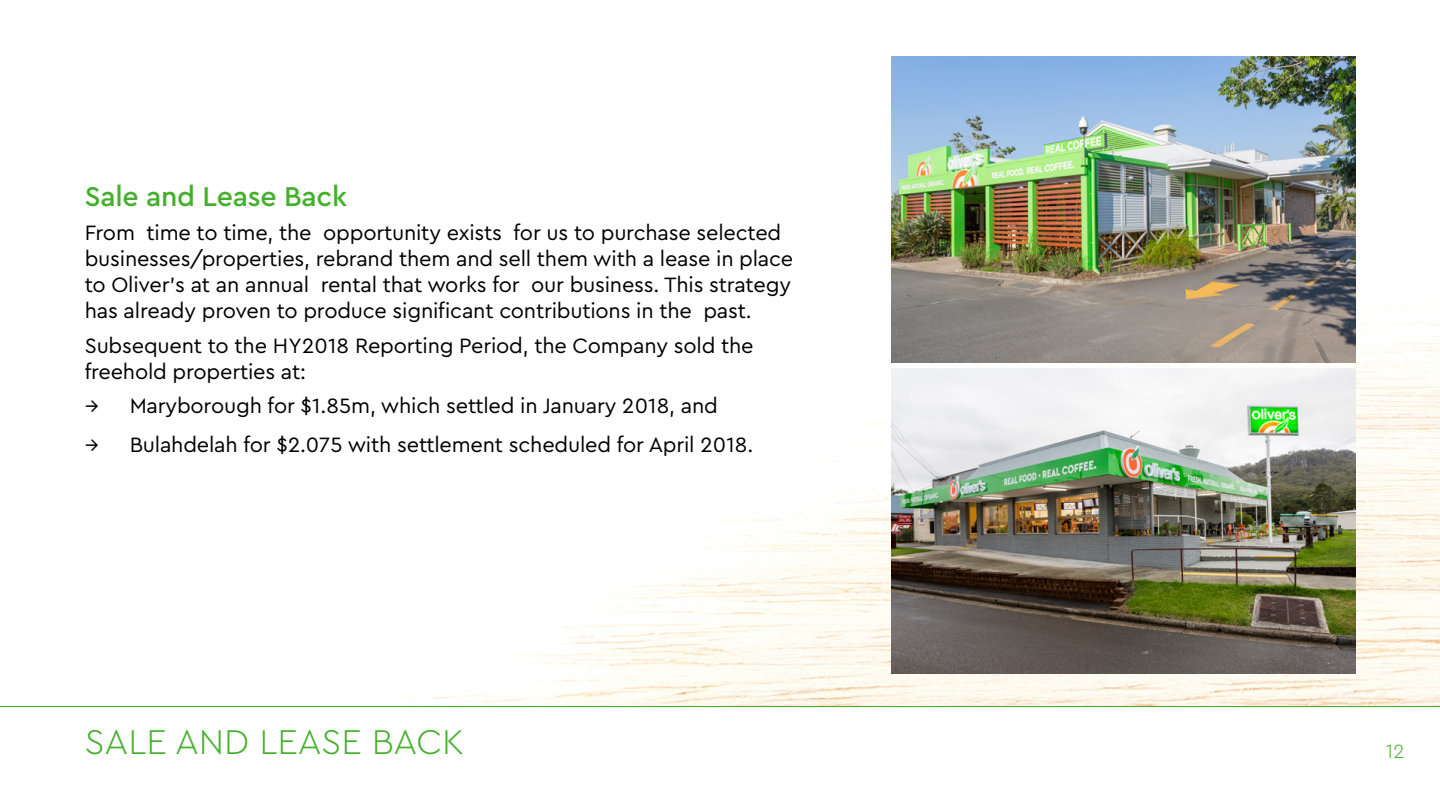
<style>
.page{position:relative;width:1440px;height:810px;background:#fff}
.page>*{position:absolute;margin:0;border:0;box-sizing:border-box;transform-origin:0 0}
.t1{font:300 36px "Cera";color:#43b02a}
.t2{font:500 28.5px "Cera";letter-spacing:-.01em;color:#43b02a}
.t3{font:21.75px/26.1px "Cera";letter-spacing:-.01em;color:#000}
.t4{font:300 20.02px "Cera";color:#43b02a}
</style>
<div class="page">
<img style="left:388px;top:56px;width:1052px;height:650px">
<hr style="left:0;top:706px;width:1440px;height:1px;background:#43b02a">
<img style="left:892px;top:56px;width:463px;height:306px">
<img style="left:892px;top:368px;width:463px;height:306px">
<h2 class="t2" style="left:85px;top:177px;width:264px">Sale and Lease Back</h2>
<p class="t3" style="left:85px;top:219px;width:710px">From time to time, the opportunity exists for us to purchase selected businesses/properties, rebrand them and sell them with a lease in place to Oliver’s at an annual rental that works for our business. This strategy has already proven to produce significant contributions in the past.</p>
<p class="t3" style="left:85px;top:331px;width:670px">Subsequent to the HY2018 Reporting Period, the Company sold the freehold properties at:</p>
<p class="t3" style="left:85px;top:392px;width:635px">→ Maryborough for $1.85m, which settled in January 2018, and</p>
<p class="t3" style="left:85px;top:431px;width:670px">→ Bulahdelah for $2.075 with settlement scheduled for April 2018.</p>
<h1 class="t1" style="left:85px;top:718px;width:381px">SALE AND LEASE BACK</h1>
<p class="t4" style="left:1386px;top:738px;width:20px">12</p>
</div>
